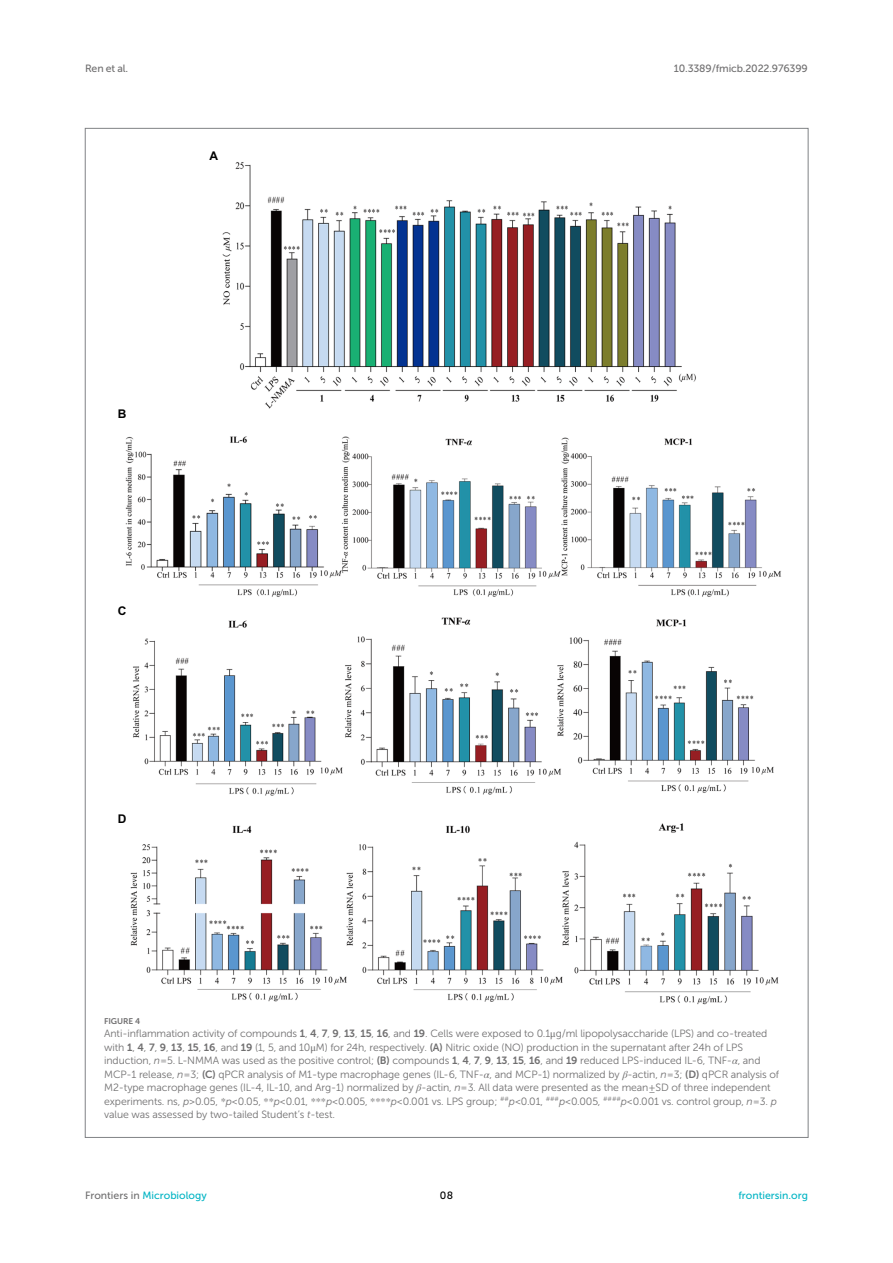
<style>
.page{position:relative;width:893px;height:1263px;background:#fff}
.page>*{position:absolute;margin:0;border:0;box-sizing:border-box;transform-origin:0 0}
.t1{font:700 12px "Arial";color:#000}
.FIG_LEG{font:10.5px/13.5px "Museo Sans 300";letter-spacing:-.01em;color:#706f70}
.t2{font:10.5px "Museo Sans 500";color:#00b4c4}
.t3{font:10.5px "Museo Sans 500";letter-spacing:-.015em;color:#706f70}
.t4{font:10.5px "Museo Sans 500";color:#000}
.FIG_HD{font:8.25px "Museo Sans 700";letter-spacing:-.01em;color:#706f70}
.s1{font-family:"Museo Sans 700"}
.s2{font-family:"STIX General"}
.s3{font-style:italic}
.s4{font-family:"STIX General";font-style:italic}
.s5{color:#706f70}
</style>
<div class="page">
<img style="left:125px;top:162px;width:656px;height:843px">
<p class="t3" style="left:85px;top:63px;width:45px">Ren et al.</p>
<p class="t3" style="left:674px;top:63px;width:135px">10.3389/fmicb.2022.976399</p>
<p class="t1" style="left:210px;top:148px;width:10px">A</p>
<p class="t1" style="left:118px;top:406px;width:10px">B</p>
<p class="t1" style="left:118px;top:603px;width:10px">C</p>
<p class="t1" style="left:118px;top:811px;width:10px">D</p>
<p class="FIG_HD" style="left:104px;top:1016px;width:37px">FIGURE 4</p>
<p class="FIG_LEG" style="left:104px;top:1027px;width:677px">Anti-inflammation activity of compounds <span class="s1">1</span>, <span class="s1">4</span>, <span class="s1">7</span>, <span class="s1">9</span>, <span class="s1">13</span>, <span class="s1">15</span>, <span class="s1">16</span>, and <span class="s1">19</span>. Cells were exposed to 0.1 <span class="s2">μ</span>g/ml lipopolysaccharide (LPS) and co-treated with <span class="s1">1</span>, <span class="s1">4</span>, <span class="s1">7</span>, <span class="s1">9</span>, <span class="s1">13</span>, <span class="s1">15</span>, <span class="s1">16</span>, and <span class="s1">19</span> (1, 5, and 10 <span class="s2">μ</span>M) for 24 h, respectively. <span class="s1">(A)</span> Nitric oxide (NO) production in the supernatant after 24 h of LPS induction, <span class="s3">n</span> = 5. L-NMMA was used as the positive control; <span class="s1">(B)</span> compounds <span class="s1">1</span>, <span class="s1">4</span>, <span class="s1">7</span>, <span class="s1">9</span>, <span class="s1">13</span>, <span class="s1">15</span>, <span class="s1">16</span>, and <span class="s1">19</span> reduced LPS-induced IL-6, TNF-<span class="s4">α</span>, and MCP-1 release, <span class="s3">n</span> = 3; <span class="s1">(C)</span> qPCR analysis of M1-type macrophage genes (IL-6, TNF-<span class="s4">α</span>, and MCP-1) normalized by <span class="s4">β</span>-actin, <span class="s3">n</span> = 3; <span class="s1">(D)</span> qPCR analysis of M2-type macrophage genes (IL-4, IL-10, and Arg-1) normalized by <span class="s4">β</span>-actin, <span class="s3">n</span> = 3. All data were presented as the mean ± SD of three independent experiments. ns, <span class="s3">p</span> &gt; 0.05, <span class="s2">*</span><span class="s3">p</span> &lt; 0.05, <span class="s2">**</span><span class="s3">p</span> &lt; 0.01, <span class="s2">***</span><span class="s3">p</span> &lt; 0.005, <span class="s2">****</span><span class="s3">p</span> &lt; 0.001 vs. LPS group; <sup>##</sup><span class="s3">p</span> &lt; 0.01, <sup>###</sup><span class="s3">p</span> &lt; 0.005, <sup>####</sup><span class="s3">p</span> &lt; 0.001 vs. control group, <span class="s3">n</span> = 3. <span class="s3">p </span>value was assessed by two-tailed Student’s <span class="s3">t</span>-test.</p>
<p class="t2" style="left:85px;top:1190px;width:123px"><span class="s5">Frontiers in</span> Microbiology</p>
<p class="t4" style="left:440px;top:1190px;width:15px">08</p>
<p class="t2" style="left:738px;top:1190px;width:71px">frontiersin.org</p>
</div>
